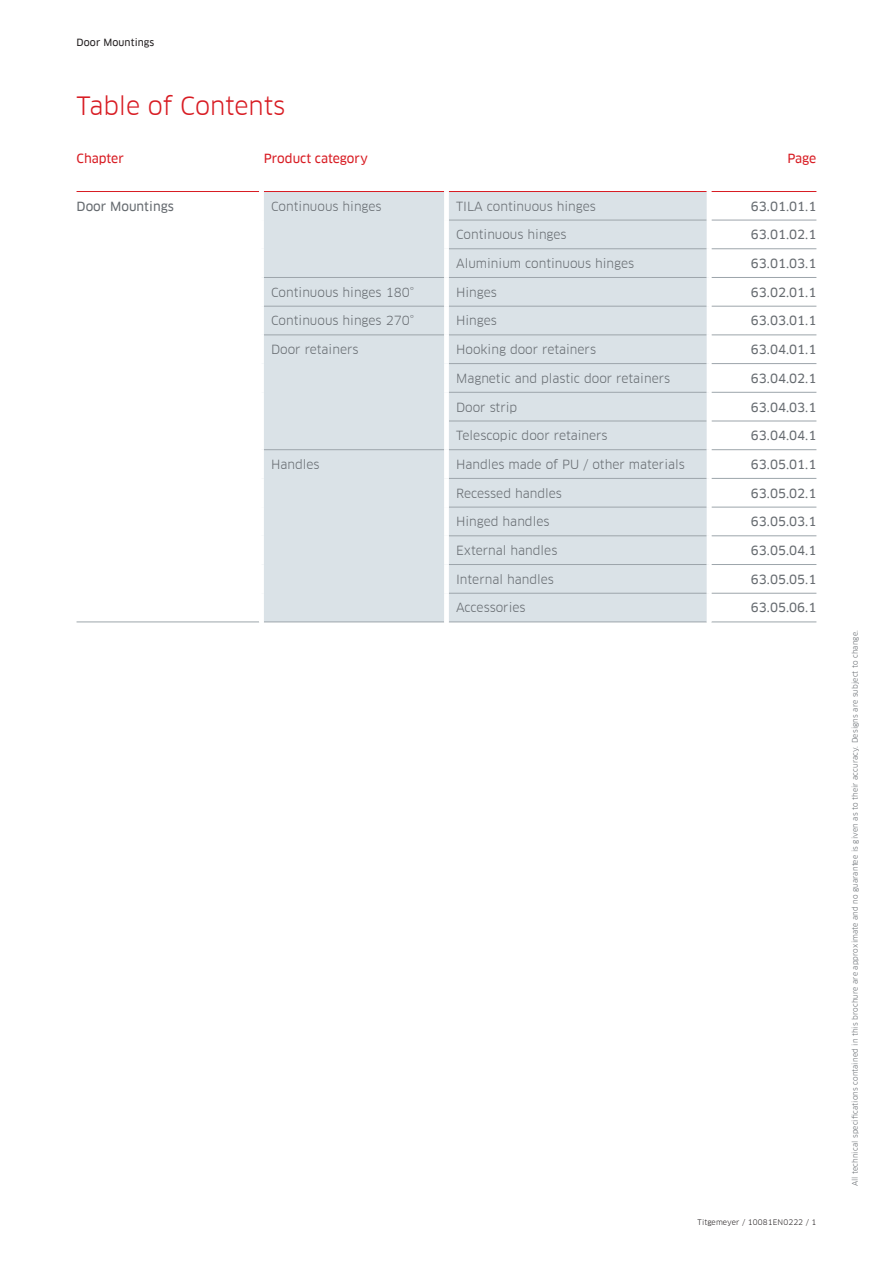
<style>
.page{position:relative;width:893px;height:1263px;background:#fff}
.page>*{position:absolute;margin:0;border:0;box-sizing:border-box;transform-origin:0 0}
.t1{font:24.75px "Clan Offc Pro";letter-spacing:-.005em;color:#d81c23}
.t2{font:12.3px "Clan Offc Pro";color:#666b70}
.t3{font:12.3px "Clan Offc Pro News";color:#666b70}
.t4{font:12.3px "Clan Offc Pro News";color:#d81c23}
.t5{font:9.75px "Clan Offc Pro News";letter-spacing:.01em;color:#231f20}
.t6{font:7.5px "Clan Offc Pro";letter-spacing:.01em;color:#666b70}
.t7{font:7.5px "Clan Offc Pro";letter-spacing:.01em;color:#231f20}
</style>
<div class="page">
<div style="left:264px;top:192px;width:443px;height:430px;background:#dae2e7"></div>
<hr style="left:77px;top:191px;width:182px;height:1px;background:#d81c23">
<hr style="left:264px;top:191px;width:180px;height:1px;background:#d81c23">
<hr style="left:449px;top:191px;width:258px;height:1px;background:#d81c23">
<hr style="left:711px;top:191px;width:105px;height:1px;background:#d81c23">
<hr style="left:449px;top:220px;width:258px;height:1px;background:#9da5ab">
<hr style="left:711px;top:220px;width:105px;height:1px;background:#9da5ab">
<hr style="left:449px;top:248px;width:258px;height:1px;background:#9da5ab">
<hr style="left:711px;top:248px;width:105px;height:1px;background:#9da5ab">
<hr style="left:264px;top:277px;width:180px;height:1px;background:#9da5ab">
<hr style="left:449px;top:277px;width:258px;height:1px;background:#9da5ab">
<hr style="left:711px;top:277px;width:105px;height:1px;background:#9da5ab">
<hr style="left:264px;top:306px;width:180px;height:1px;background:#9da5ab">
<hr style="left:449px;top:306px;width:258px;height:1px;background:#9da5ab">
<hr style="left:711px;top:306px;width:105px;height:1px;background:#9da5ab">
<hr style="left:264px;top:335px;width:180px;height:1px;background:#9da5ab">
<hr style="left:449px;top:335px;width:258px;height:1px;background:#9da5ab">
<hr style="left:711px;top:335px;width:105px;height:1px;background:#9da5ab">
<hr style="left:449px;top:363px;width:258px;height:1px;background:#9da5ab">
<hr style="left:711px;top:363px;width:105px;height:1px;background:#9da5ab">
<hr style="left:449px;top:392px;width:258px;height:1px;background:#9da5ab">
<hr style="left:711px;top:392px;width:105px;height:1px;background:#9da5ab">
<hr style="left:449px;top:421px;width:258px;height:1px;background:#9da5ab">
<hr style="left:711px;top:421px;width:105px;height:1px;background:#9da5ab">
<hr style="left:264px;top:449px;width:180px;height:1px;background:#9da5ab">
<hr style="left:449px;top:449px;width:258px;height:1px;background:#9da5ab">
<hr style="left:711px;top:449px;width:105px;height:1px;background:#9da5ab">
<hr style="left:449px;top:478px;width:258px;height:1px;background:#9da5ab">
<hr style="left:711px;top:478px;width:105px;height:1px;background:#9da5ab">
<hr style="left:449px;top:507px;width:258px;height:1px;background:#9da5ab">
<hr style="left:711px;top:507px;width:105px;height:1px;background:#9da5ab">
<hr style="left:449px;top:535px;width:258px;height:1px;background:#9da5ab">
<hr style="left:711px;top:535px;width:105px;height:1px;background:#9da5ab">
<hr style="left:449px;top:564px;width:258px;height:1px;background:#9da5ab">
<hr style="left:711px;top:564px;width:105px;height:1px;background:#9da5ab">
<hr style="left:449px;top:593px;width:258px;height:1px;background:#9da5ab">
<hr style="left:711px;top:593px;width:105px;height:1px;background:#9da5ab">
<hr style="left:77px;top:622px;width:182px;height:1px;background:#9da5ab">
<hr style="left:264px;top:622px;width:180px;height:1px;background:#9da5ab">
<hr style="left:449px;top:622px;width:258px;height:1px;background:#9da5ab">
<hr style="left:711px;top:622px;width:105px;height:1px;background:#9da5ab">
<div style="left:444px;top:191px;width:5px;height:29px;background:#fff"></div>
<div style="left:444px;top:220px;width:5px;height:29px;background:#fff"></div>
<div style="left:444px;top:249px;width:5px;height:28px;background:#fff"></div>
<div style="left:444px;top:277px;width:5px;height:29px;background:#fff"></div>
<div style="left:444px;top:306px;width:5px;height:29px;background:#fff"></div>
<div style="left:444px;top:335px;width:5px;height:29px;background:#fff"></div>
<div style="left:444px;top:364px;width:5px;height:28px;background:#fff"></div>
<div style="left:444px;top:392px;width:5px;height:29px;background:#fff"></div>
<div style="left:444px;top:421px;width:5px;height:29px;background:#fff"></div>
<div style="left:444px;top:450px;width:5px;height:28px;background:#fff"></div>
<div style="left:444px;top:478px;width:5px;height:29px;background:#fff"></div>
<div style="left:444px;top:507px;width:5px;height:29px;background:#fff"></div>
<div style="left:444px;top:536px;width:5px;height:28px;background:#fff"></div>
<div style="left:444px;top:564px;width:5px;height:29px;background:#fff"></div>
<div style="left:444px;top:593px;width:5px;height:29px;background:#fff"></div>
<p class="t5" style="left:77px;top:37px;width:79px">Door Mountings</p>
<h1 class="t1" style="left:77px;top:91px;width:210px">Table of Contents</h1>
<p class="t4" style="left:77px;top:151px;width:49px">Chapter</p>
<p class="t4" style="left:264px;top:151px;width:106px">Product category</p>
<p class="t4" style="left:787px;top:151px;width:31px">Page</p>
<p class="t3" style="left:77px;top:199px;width:99px">Door Mountings</p>
<p class="t2" style="left:271px;top:199px;width:112px">Continuous hinges</p>
<p class="t2" style="left:456px;top:199px;width:141px">TILA continuous hinges</p>
<p class="t3" style="left:751px;top:199px;width:67px">63.01.01.1</p>
<p class="t2" style="left:456px;top:228px;width:112px">Continuous hinges</p>
<p class="t3" style="left:751px;top:228px;width:67px">63.01.02.1</p>
<p class="t2" style="left:456px;top:256px;width:180px">Aluminium continuous hinges</p>
<p class="t3" style="left:751px;top:256px;width:67px">63.01.03.1</p>
<p class="t2" style="left:271px;top:285px;width:145px">Continuous hinges 180°</p>
<p class="t2" style="left:456px;top:285px;width:42px">Hinges</p>
<p class="t3" style="left:751px;top:285px;width:67px">63.02.01.1</p>
<p class="t2" style="left:271px;top:314px;width:145px">Continuous hinges 270°</p>
<p class="t2" style="left:456px;top:314px;width:42px">Hinges</p>
<p class="t3" style="left:751px;top:314px;width:67px">63.03.01.1</p>
<p class="t2" style="left:271px;top:342px;width:89px">Door retainers</p>
<p class="t2" style="left:456px;top:342px;width:141px">Hooking door retainers</p>
<p class="t3" style="left:751px;top:342px;width:67px">63.04.01.1</p>
<p class="t2" style="left:456px;top:371px;width:216px">Magnetic and plastic door retainers</p>
<p class="t3" style="left:751px;top:371px;width:67px">63.04.02.1</p>
<p class="t2" style="left:456px;top:400px;width:63px">Door strip</p>
<p class="t3" style="left:751px;top:400px;width:67px">63.04.03.1</p>
<p class="t2" style="left:456px;top:429px;width:153px">Telescopic door retainers</p>
<p class="t3" style="left:751px;top:429px;width:67px">63.04.04.1</p>
<p class="t2" style="left:271px;top:457px;width:50px">Handles</p>
<p class="t2" style="left:456px;top:457px;width:230px">Handles made of PU / other materials</p>
<p class="t3" style="left:751px;top:457px;width:67px">63.05.01.1</p>
<p class="t2" style="left:456px;top:486px;width:107px">Recessed handles</p>
<p class="t3" style="left:751px;top:486px;width:67px">63.05.02.1</p>
<p class="t2" style="left:456px;top:515px;width:95px">Hinged handles</p>
<p class="t3" style="left:751px;top:515px;width:67px">63.05.03.1</p>
<p class="t2" style="left:456px;top:543px;width:103px">External handles</p>
<p class="t3" style="left:751px;top:543px;width:67px">63.05.04.1</p>
<p class="t2" style="left:456px;top:572px;width:99px">Internal handles</p>
<p class="t3" style="left:751px;top:572px;width:67px">63.05.05.1</p>
<p class="t2" style="left:456px;top:601px;width:71px">Accessories</p>
<p class="t3" style="left:751px;top:601px;width:67px">63.05.06.1</p>
<p class="t7" style="left:698px;top:1217px;width:120px">Titgemeyer / 10081EN0222 / 1</p>
<p class="t6" style="left:850px;top:1186px;width:558px;rotate:-90deg">All technical specifications contained in this brochure are approximate and no guarantee is given as to their accuracy. Designs are subject to change.</p>
</div>
